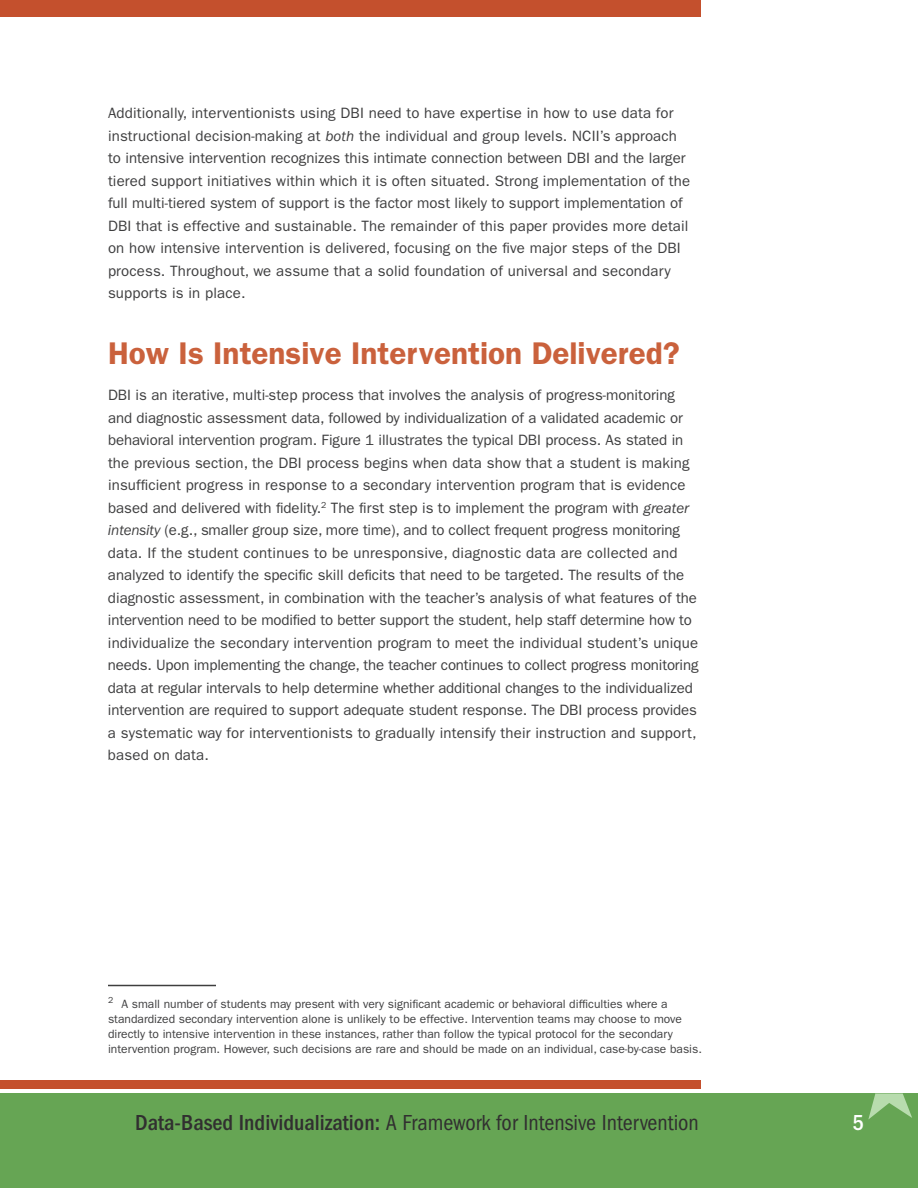
<style>
.page{position:relative;width:918px;height:1188px;background:#fff}
.page>*{position:absolute;margin:0;border:0;box-sizing:border-box;transform-origin:0 0}
.t1{font:600 31.5px "ITC Franklin Gothic Std";color:#ca613c}
.t2{font:condensed 22.5px "ITC Franklin Gothic Std";color:#312f30}
.t3{font:500 condensed 22.5px "ITC Franklin Gothic Std";color:#fff}
.t4{font:15px/22.5px "ITC Franklin Gothic Std";color:#3e3e3f}
.t5{font:12px/15px "ITC Franklin Gothic Std";color:#3e3e3f}
.s1{font-style:italic}
.s2{font-weight:500}
</style>
<div class="page">
<div style="left:0;top:1094px;width:918px;height:94px;background:#66a554"></div>
<svg style="left:868px;top:1094px;width:44px;height:26px"></svg>
<div style="left:0;top:1080px;width:701px;height:8px;background:#c4502d"></div>
<div style="left:0;top:0;width:701px;height:16px;background:#c4502d"></div>
<hr style="left:108px;top:985px;width:108px;height:1px;background:#3e3e3f">
<p class="t4" style="left:108px;top:102px;width:584px">Additionally, interventionists using DBI need to have expertise in how to use data for instructional decision-making at <span class="s1">both</span> the individual and group levels. NCII’s approach to intensive intervention recognizes this intimate connection between DBI and the larger tiered support initiatives within which it is often situated. Strong implementation of the full multi-tiered system of support is the factor most likely to support implementation of DBI that is effective and sustainable. The remainder of this paper provides more detail on how intensive intervention is delivered, focusing on the five major steps of the DBI process. Throughout, we assume that a solid foundation of universal and secondary supports is in place.</p>
<h1 class="t1" style="left:108px;top:335px;width:573px">How Is Intensive Intervention Delivered?</h1>
<p class="t4" style="left:108px;top:384px;width:592px">DBI is an iterative, multi-step process that involves the analysis of progress-monitoring and diagnostic assessment data, followed by individualization of a validated academic or behavioral intervention program. Figure 1 illustrates the typical DBI process. As stated in the previous section, the DBI process begins when data show that a student is making insufficient progress in response to a secondary intervention program that is evidence based and delivered with fidelity.<sup>2</sup> The first step is to implement the program with <span class="s1">greater intensity</span> (e.g., smaller group size, more time), and to collect frequent progress monitoring data. If the student continues to be unresponsive, diagnostic data are collected and analyzed to identify the specific skill deficits that need to be targeted. The results of the diagnostic assessment, in combination with the teacher’s analysis of what features of the intervention need to be modified to better support the student, help staff determine how to individualize the secondary intervention program to meet the individual student’s unique needs. Upon implementing the change, the teacher continues to collect progress monitoring data at regular intervals to help determine whether additional changes to the individualized intervention are required to support adequate student response. The DBI process provides a systematic way for interventionists to gradually intensify their instruction and support, based on data.</p>
<p class="t5" style="left:108px;top:997px;width:595px"><sup>2</sup> A small number of students may present with very significant academic or behavioral difficulties where a standardized secondary intervention alone is unlikely to be effective. Intervention teams may choose to move directly to intensive intervention in these instances, rather than follow the typical protocol for the secondary intervention program. However, such decisions are rare and should be made on an individual, case-by-case basis.</p>
<h2 class="t2" style="left:135px;top:1110px;width:565px"><span class="s2">Data-Based Individualization:</span> A Framework for Intensive Intervention</h2>
<h2 class="t3" style="left:853px;top:1110px;width:13px">5</h2>
</div>
